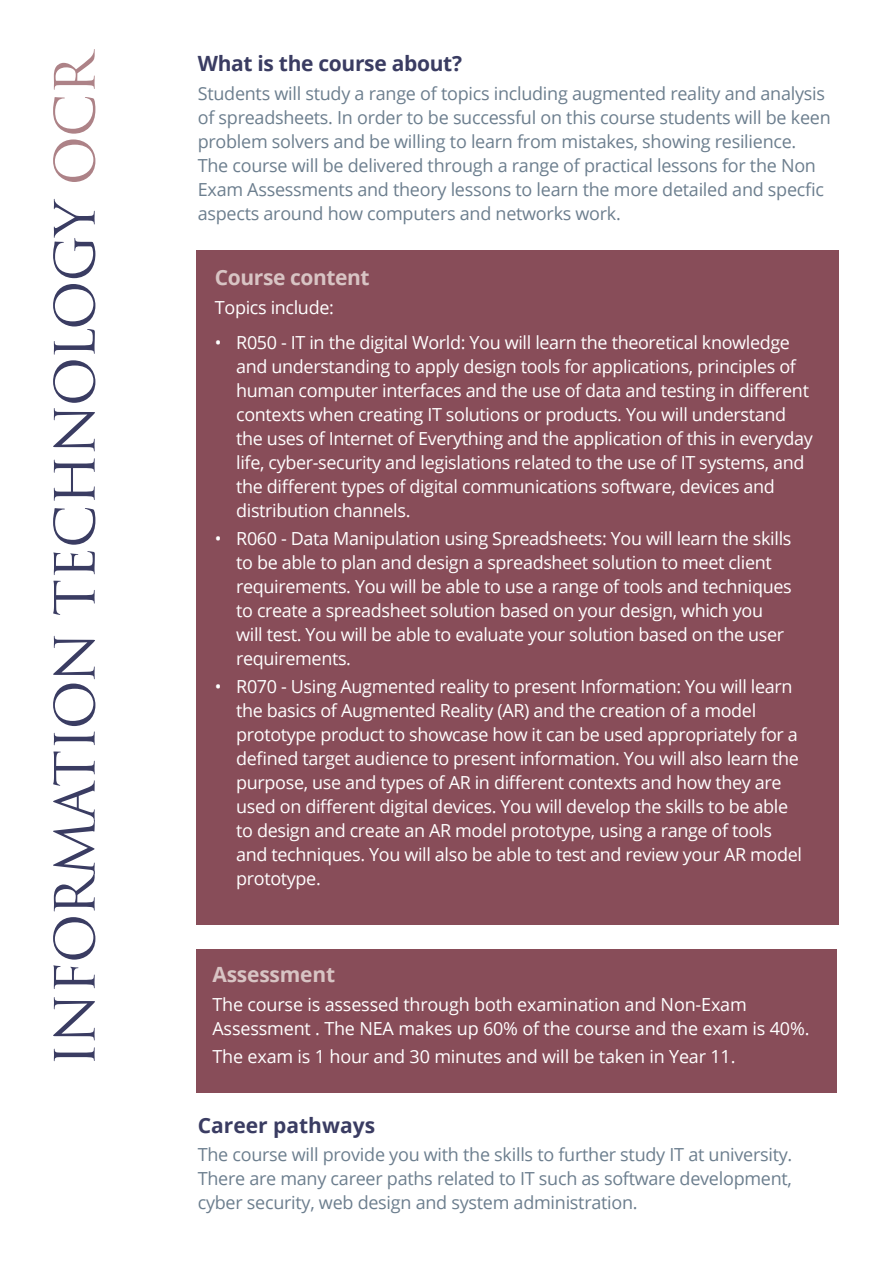
<style>
.page{position:relative;width:893px;height:1263px;background:#fff}
.page>*{position:absolute;margin:0;border:0;box-sizing:border-box;transform-origin:0 0}
.t1{font:54px "Trajan Pro";letter-spacing:-.02em;color:#3a3c62}
.t2{font:700 21px "Open Sans";letter-spacing:-.015em;color:#3a3c62}
.t3{font:700 21px "Open Sans";letter-spacing:-.02em;color:#d8c4c4}
.t4{font:18px/24px "Open Sans";letter-spacing:-.02em;color:#fff}
.t5{font:18px/24px "Open Sans";letter-spacing:-.015em;color:#6c7e8e}
.s1{color:#ad8287}
</style>
<div class="page">
<div style="left:196px;top:250px;width:642px;height:675px;background:#884d59"></div>
<div style="left:196px;top:949px;width:640px;height:143px;background:#884d59"></div>
<h1 class="t1" style="left:41px;top:1067px;width:1019px;rotate:-90deg">INFORMATION TECHNOLOGY <span class="s1">OCR</span></h1>
<p class="t2" style="left:198px;top:49px;width:266px">What is the course about?</p>
<p class="t5" style="left:198px;top:81px;width:634px">Students will study a range of topics including augmented reality and analysis of spreadsheets. In order to be successful on this course students will be keen problem solvers and be willing to learn from mistakes, showing resilience.<br>The course will be delivered through a range of practical lessons for the Non Exam Assessments and theory lessons to learn the more detailed and specfic aspects around how computers and networks work.</p>
<p class="t3" style="left:215px;top:263px;width:156px">Course content</p>
<p class="t4" style="left:215px;top:294px;width:120px">Topics include:</p>
<p class="t4" style="left:236px;top:330px;width:578px;text-indent:-21px">• R050 - IT in the digital World: You will learn the theoretical knowledge and understanding to apply design tools for applications, principles of human computer interfaces and the use of data and testing in different contexts when creating IT solutions or products. You will understand the uses of Internet of Everything and the application of this in everyday life, cyber-security and legislations related to the use of IT systems, and the different types of digital communications software, devices and distribution channels.</p>
<p class="t4" style="left:236px;top:526px;width:557px;text-indent:-21px">• R060 - Data Manipulation using Spreadsheets: You will learn the skills to be able to plan and design a spreadsheet solution to meet client requirements. You will be able to use a range of tools and techniques to create a spreadsheet solution based on your design, which you will test. You will be able to evaluate your solution based on the user requirements.</p>
<p class="t4" style="left:236px;top:674px;width:567px;text-indent:-21px">• R070 - Using Augmented reality to present Information: You will learn the basics of Augmented Reality (AR) and the creation of a model prototype product to showcase how it can be used appropriately for a defined target audience to present information. You will also learn the purpose, use and types of AR in different contexts and how they are used on different digital devices. You will develop the skills to be able to design and create an AR model prototype, using a range of tools and techniques. You will also be able to test and review your AR model prototype.</p>
<p class="t3" style="left:212px;top:960px;width:124px">Assessment</p>
<p class="t4" style="left:212px;top:992px;width:598px">The course is assessed through both examination and Non-Exam<br>Assessment . The NEA makes up 60% of the course and the exam is 40%.</p>
<p class="t4" style="left:212px;top:1044px;width:524px">The exam is 1 hour and 30 minutes and will be taken in Year 11.</p>
<p class="t2" style="left:198px;top:1110px;width:179px">Career pathways</p>
<p class="t5" style="left:198px;top:1142px;width:596px;text-align:justify">The course will provide you with the skills to further study IT at university.<br>There are many career paths related to IT such as software development, cyber security, web design and system administration.</p>
</div>
